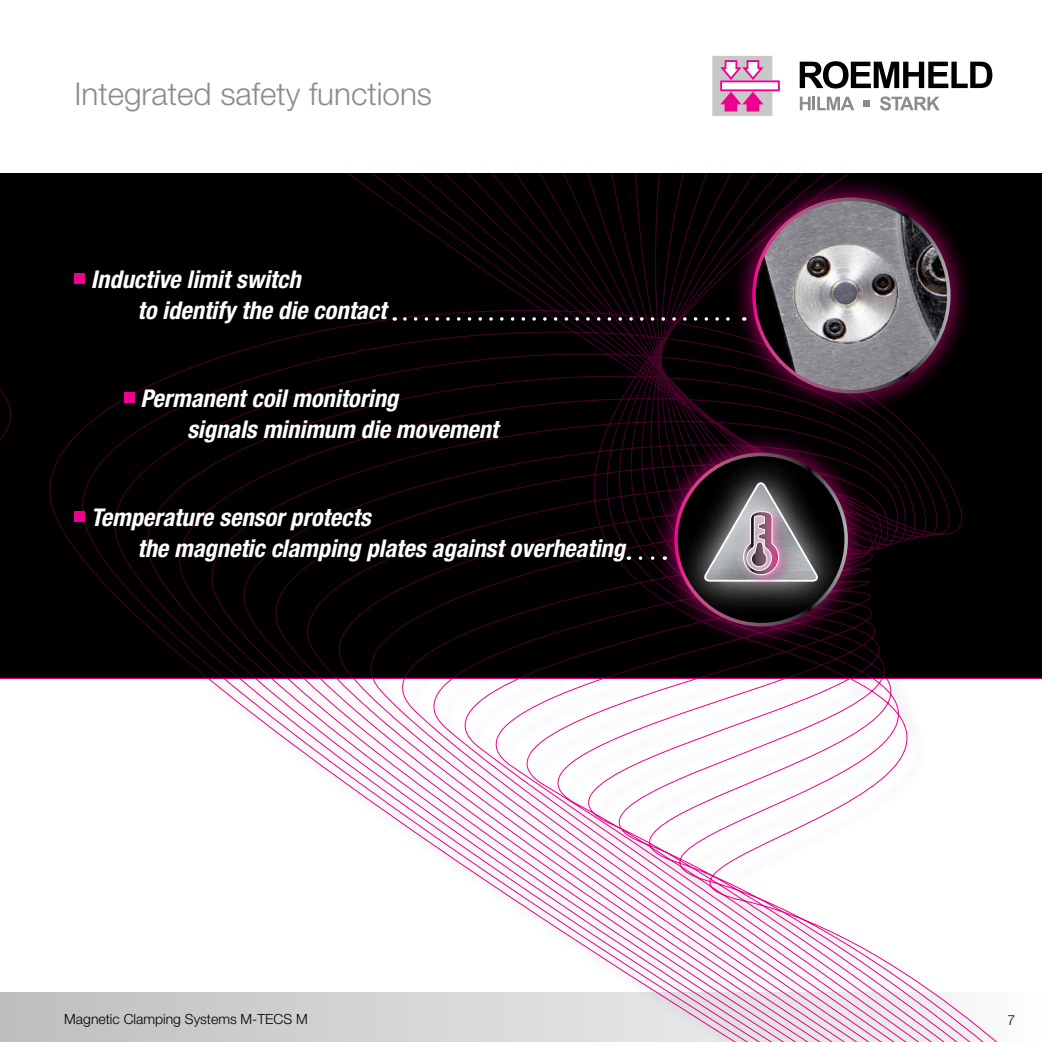
<style>
.page{position:relative;width:1042px;height:1042px;background:#fff}
.page>*{position:absolute;margin:0;border:0;box-sizing:border-box;transform-origin:0 0}
.t1{font:300 31.5px "Helvetica Neue LT Pro";color:#8a8c8e}
.t2{font:italic 700 condensed 24.5px/31.5px "Helvetica Neue LT Pro";color:#fff}
.t3{font:300 14px "Helvetica Neue LT Pro";color:#000}
</style>
<div class="page">
<svg style="left:27px;top:678px;width:1015px;height:364px"></svg>
<div style="left:0;top:174px;width:33px;height:843px;background:#bdbfc1"></div>
<div style="left:0;top:678px;width:36px;height:319px;background:#fff"></div>
<div style="left:0;top:173px;width:1042px;height:505px;background:#000"></div>
<div style="left:729px;top:175px;width:244px;height:241px;background:#ec008c;opacity:.8"></div>
<img style="left:754px;top:199px;width:195px;height:193px">
<div style="left:752px;top:197px;width:198px;height:196px;border:4px solid #fff;border-radius:50%"></div>
<svg style="left:800px;top:61px;width:192px;height:28px"></svg>
<svg style="left:800px;top:97px;width:54px;height:13px"></svg>
<svg style="left:880px;top:96px;width:60px;height:15px"></svg>
<div style="left:863px;top:100px;width:7px;height:7px;background:#8a8c8e"></div>
<svg style="left:712px;top:56px;width:68px;height:60px"></svg>
<div style="left:74px;top:273px;width:11px;height:11px;background:#ec008c"></div>
<div style="left:124px;top:392px;width:11px;height:11px;background:#ec008c"></div>
<div style="left:74px;top:511px;width:11px;height:11px;background:#ec008c"></div>
<div style="left:651px;top:430px;width:220px;height:219px;background:#ec008c;opacity:.8"></div>
<svg style="left:405px;top:317px;width:333px;height:4px"></svg>
<svg style="left:640px;top:556px;width:18px;height:4px"></svg>
<div style="left:674px;top:453px;width:173px;height:161px;background:#fff;opacity:.9"></div>
<div style="left:738px;top:505px;width:53px;height:83px;background:#5f5d5f"></div>
<div style="left:734px;top:502px;width:54px;height:82px;background:#726f72"></div>
<svg style="left:703px;top:480px;width:118px;height:102px;background:#706a6f"></svg>
<p class="t1" style="left:74px;top:75px;width:359px">Integrated safety functions</p>
<p class="t2" style="left:137px;top:263px;width:250px;text-indent:-47px">Inductive limit switch<br>to identify the die contact</p>
<p class="t2" style="left:187px;top:382px;width:313px;text-indent:-47px">Permanent coil monitoring<br>signals minimum die movement</p>
<p class="t2" style="left:137px;top:501px;width:489px;text-indent:-47px">Temperature sensor protects<br>the magnetic clamping plates against overheating</p>
<p class="t3" style="left:64px;top:1010px;width:245px">Magnetic Clamping Systems M-TECS M</p>
<p class="t3" style="left:1007px;top:1011px;width:9px">7</p>
</div>
